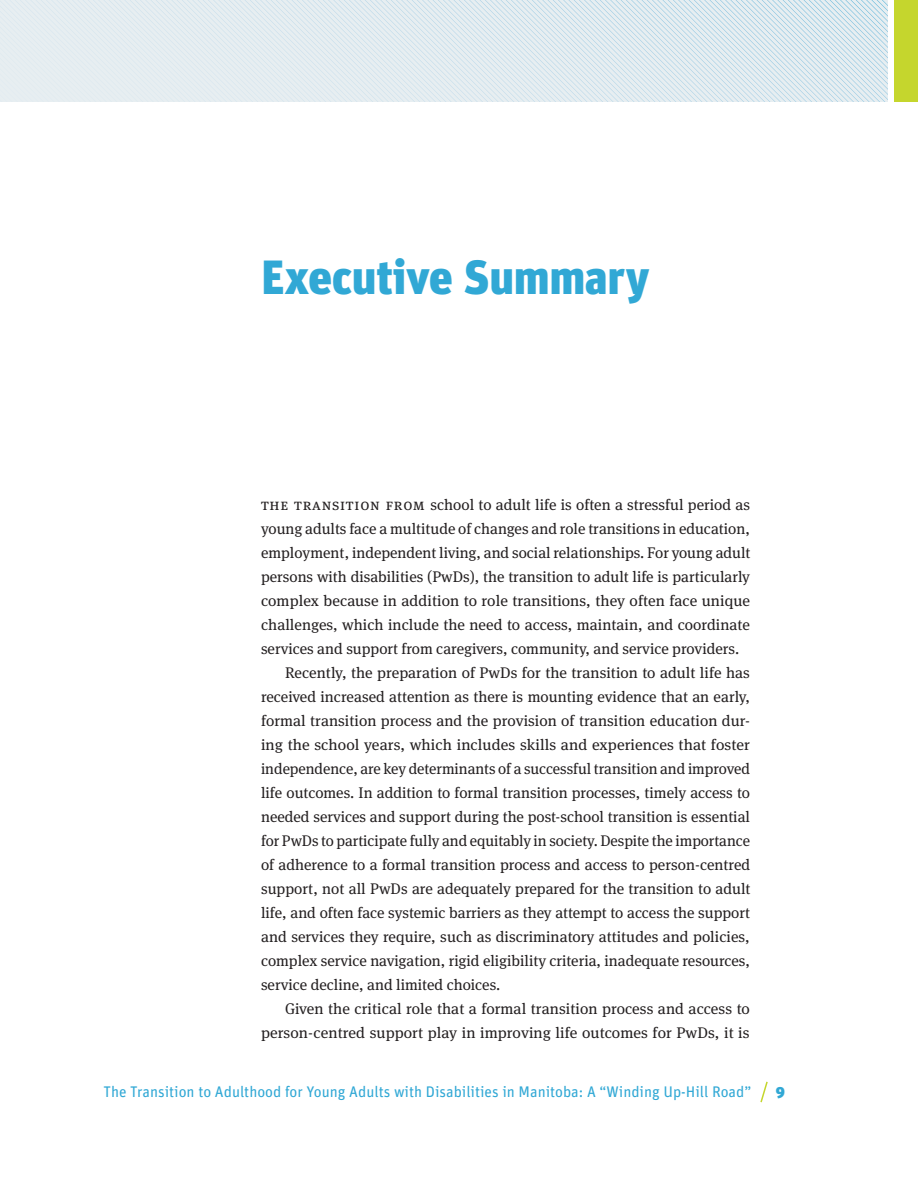
<style>
.page{position:relative;width:918px;height:1188px;background:#fff}
.page>*{position:absolute;margin:0;border:0;box-sizing:border-box;transform-origin:0 0}
.Chapter_title{font:900 48px "Unit";letter-spacing:-.01em;color:#31a8d5}
.Body_text{font:15.3px/24px "Meta Serif OT";color:#231f20;text-align:justify}
.Body_text__chapter_o{font:15.3px/24px "Meta Serif OT";color:#231f20;text-align:justify}
.t1{font:15.3px "Unit";color:#31a8d5}
.t2{font:900 15.3px "Unit";color:#31a8d5}
</style>
<div class="page">
<svg style="left:760px;top:1081px;width:8px;height:22px"></svg>
<div style="left:0;top:0;width:888px;height:102px;background:#e7eef1"></div>
<div style="left:894px;top:0;width:24px;height:102px;background:#c5d62d"></div>
<svg style="left:138px;top:0;width:750px;height:102px"></svg>
<p class="Chapter_title" style="left:261px;top:247px;width:390px">Executive Summary</p>
<p class="Body_text__chapter_o" style="left:261px;top:493px;width:491px">The t ransit ion from school to adult life is often a stressful period as young adults face a multitude of changes and role transitions in education, employment, independent living, and social relationships. For young adult persons with disabilities (PwDs), the transition to adult life is particularly complex because in addition to role transitions, they often face unique challenges, which include the need to access, maintain, and coordinate services and support from caregivers, community, and service providers.</p>
<p class="Body_text" style="left:261px;top:661px;width:491px;text-indent:24px">Recently, the preparation of PwDs for the transition to adult life has received increased attention as there is mounting evidence that an early, formal transition process and the provision of transition education dur&shy;ing the school years, which includes skills and experiences that foster independence, are key determinants of a successful transition and improved life outcomes. In addition to formal transition processes, timely access to needed services and support during the post-school transition is essential for PwDs to participate fully and equitably in society. Despite the importance of adherence to a formal transition process and access to person-centred support, not all PwDs are adequately prepared for the transition to adult life, and often face systemic barriers as they attempt to access the support and services they require, such as discriminatory attitudes and policies, complex service navigation, rigid eligibility criteria, inadequate resources, service decline, and limited choices.</p>
<p class="Body_text" style="left:261px;top:997px;width:490px;text-align:right">Given the critical role that a formal transition process and access to person-centred support play in improving life outcomes for PwDs, it is</p>
<p class="t1" style="left:104px;top:1083px;width:649px">The Transition to Adulthood for Young Adults with Disabilities in Manitoba: A “Winding Up-Hill Road”</p>
<p class="t2" style="left:776px;top:1082px;width:11px">9</p>
</div>
